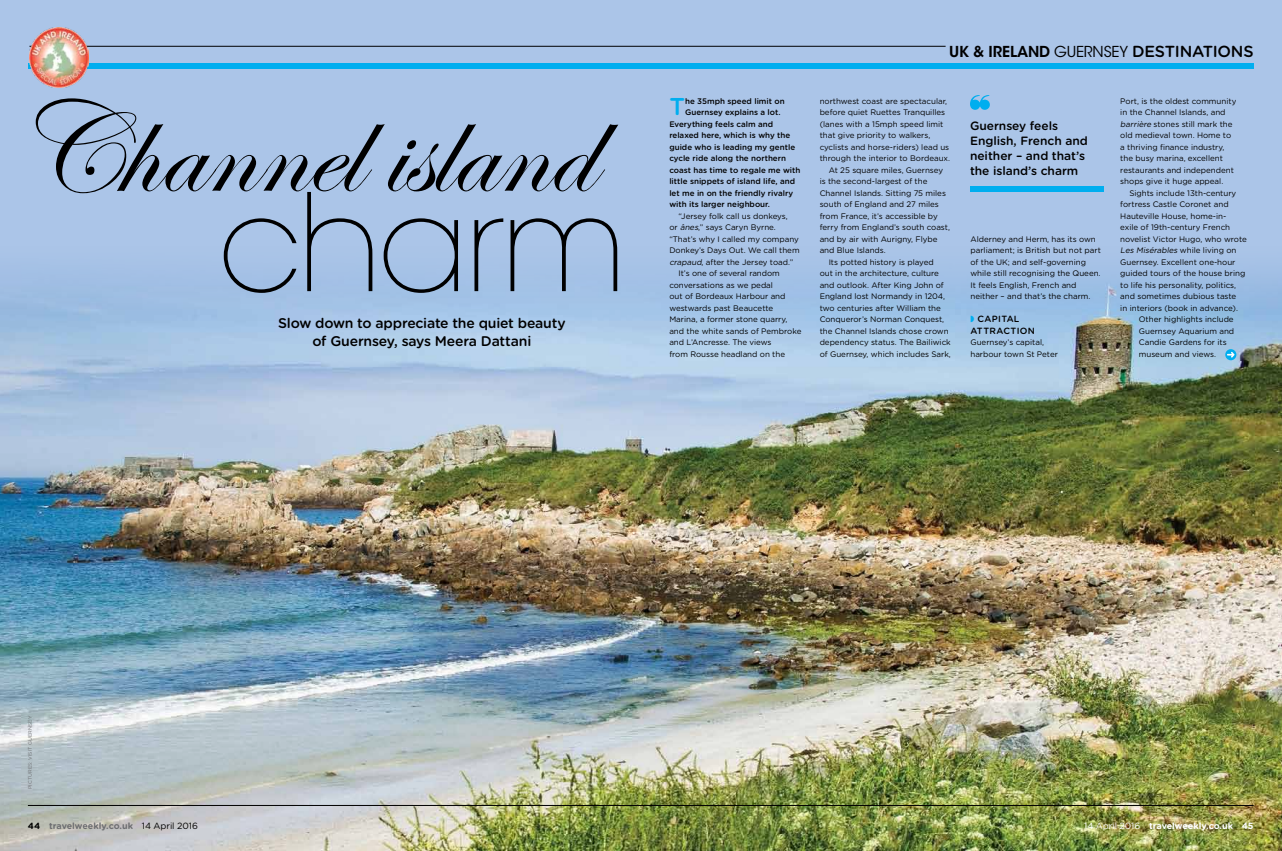
<style>
.page{position:relative;width:1282px;height:851px;background:#fff}
.page>*{position:absolute;margin:0;border:0;box-sizing:border-box;transform-origin:0 0}
.t1{font:200 133.9px "ITC Avant Garde Std";letter-spacing:-.035em;color:#000}
.t2{font:132px "Edwardian Script ITC";color:#000}
.t3{font:500 24.3px "Gotham Rounded";color:#00aeef}
.t4{font:500 16px "Gotham Rounded";letter-spacing:-.02em;color:#000}
.t5{font:500 14px/18px "Gotham Rounded";letter-spacing:-.015em;color:#000;text-align:center}
.t6{font:500 12px/15px "Gotham Rounded";letter-spacing:-.005em;color:#000}
.t7{font:700 9px "Gotham Rounded";letter-spacing:-.005em;color:#6d6e71}
.t8{font:700 9px "Gotham Rounded";letter-spacing:-.01em;color:#fff}
.t9{font:500 9px "Gotham Rounded";letter-spacing:.045em;color:#000}
.t10{font:8px/11.5px "Gotham Rounded";letter-spacing:-.005em;color:#000}
.t11{font:500 8px "Gotham Rounded";color:#000}
.t12{font:italic 8px "Gotham Rounded";color:#000}
.t13{font:5px "Gotham Rounded";letter-spacing:.02em;color:#6d6e71}
.s1{font-style:italic}
.s2{font-family:"ITC Avant Garde Std";font-weight:600;font-size:15px}
.s3{font-family:"ITC Avant Garde Std";font-weight:400;font-size:15px}
.s4{font-style:normal}
.s5{color:#000}
.s6{font-weight:400;color:#000}
.s7{font-weight:400}
</style>
<div class="page">
<div style="left:0;top:0;width:1281px;height:850px;background:#abc5e8"></div>
<img style="left:0;top:274px;width:1281px;height:576px">
<div style="left:28px;top:63px;width:1225px;height:6px;background:#00aeef"></div>
<hr style="left:28px;top:805px;width:1225px;height:1px;background:#000">
<hr style="left:29px;top:46px;width:916px;height:1px;background:#000">
<div style="left:969px;top:187px;width:134px;height:5px;background:#00aeef"></div>
<svg style="left:970px;top:95px;width:19px;height:15px"></svg>
<svg style="left:1225px;top:349px;width:11px;height:11px"></svg>
<svg style="left:1226px;top:352px;width:8px;height:5px"></svg>
<img style="left:29px;top:28px;width:59px;height:59px">
<svg style="left:970px;top:316px;width:4px;height:6px"></svg>
<h2 class="t2" style="left:13px;top:77px;width:582px">Channel island</h2>
<h1 class="t1" style="left:218px;top:164px;width:410px">charm</h1>
<h3 class="t5" style="left:278px;top:313px;width:289px">Slow down to appreciate the quiet beauty of Guernsey, says Meera Dattani</h3>
<h3 class="t3" style="left:669px;top:89px;width:16px">T</h3>
<p class="t11" style="left:685px;top:95px;width:101px">he 35mph speed limit on</p>
<p class="t11" style="left:685px;top:106px;width:97px">Guernsey explains a lot.</p>
<p class="t11" style="left:669px;top:118px;width:105px">Everything feels calm and</p>
<p class="t11" style="left:669px;top:129px;width:122px">relaxed here, which is why the</p>
<p class="t11" style="left:669px;top:141px;width:127px">guide who is leading my gentle</p>
<p class="t11" style="left:669px;top:152px;width:118px">cycle ride along the northern</p>
<p class="t11" style="left:669px;top:164px;width:133px">coast has time to regale me with</p>
<p class="t11" style="left:669px;top:175px;width:127px">little snippets of island life, and</p>
<p class="t11" style="left:669px;top:187px;width:125px">let me in on the friendly rivalry</p>
<p class="t11" style="left:669px;top:198px;width:102px">with its larger neighbour.</p>
<p class="t10" style="left:678px;top:210px;width:111px">“Jersey folk call us donkeys,</p>
<p class="t10" style="left:669px;top:221px;width:108px">or <span class="s1">ânes</span>,” says Caryn Byrne.</p>
<p class="t10" style="left:669px;top:233px;width:131px">“That’s why I called my company</p>
<p class="t10" style="left:669px;top:244px;width:132px">Donkey’s Days Out. We call them</p>
<p class="t10" style="left:669px;top:256px;width:125px"><span class="s1">crapaud</span>, after the Jersey toad.”</p>
<p class="t10" style="left:678px;top:267px;width:103px">It’s one of several random</p>
<p class="t10" style="left:669px;top:279px;width:105px">conversations as we pedal</p>
<p class="t10" style="left:669px;top:290px;width:118px">out of Bordeaux Harbour and</p>
<p class="t10" style="left:669px;top:302px;width:105px">westwards past Beaucette</p>
<p class="t10" style="left:669px;top:313px;width:119px">Marina, a former stone quarry,</p>
<p class="t10" style="left:669px;top:325px;width:134px">and the white sands of Pembroke</p>
<p class="t10" style="left:669px;top:336px;width:104px">and L’Ancresse. The views</p>
<p class="t10" style="left:669px;top:348px;width:117px">from Rousse headland on the</p>
<h3 class="t4" style="left:949px;top:40px;width:306px"><span class="s2">UK &amp; IRELAND</span> <span class="s3">GUERNSEY</span> destinations</h3>
<p class="t10" style="left:819px;top:95px;width:129px">northwest coast are spectacular,</p>
<p class="t10" style="left:819px;top:106px;width:127px">before quiet Ruettes Tranquilles</p>
<p class="t10" style="left:819px;top:118px;width:125px">(lanes with a 15mph speed limit</p>
<p class="t10" style="left:819px;top:129px;width:112px">that give priority to walkers,</p>
<p class="t10" style="left:819px;top:141px;width:131px">cyclists and horse-riders) lead us</p>
<p class="t10" style="left:819px;top:152px;width:132px">through the interior to Bordeaux.</p>
<p class="t10" style="left:828px;top:164px;width:116px">At 25 square miles, Guernsey</p>
<p class="t10" style="left:819px;top:175px;width:109px">is the second-largest of the</p>
<p class="t10" style="left:819px;top:186px;width:128px">Channel Islands. Sitting 75 miles</p>
<p class="t10" style="left:819px;top:198px;width:121px">south of England and 27 miles</p>
<p class="t10" style="left:819px;top:209px;width:119px">from France, it’s accessible by</p>
<p class="t10" style="left:819px;top:221px;width:132px">ferry from England’s south coast,</p>
<p class="t10" style="left:819px;top:232px;width:119px">and by air with Aurigny, Flybe</p>
<p class="t10" style="left:819px;top:244px;width:68px">and Blue Islands.</p>
<p class="t10" style="left:828px;top:255px;width:107px">Its potted history is played</p>
<p class="t10" style="left:819px;top:267px;width:121px">out in the architecture, culture</p>
<p class="t10" style="left:819px;top:278px;width:126px">and outlook. After King John of</p>
<p class="t10" style="left:819px;top:290px;width:127px">England lost Normandy in 1204,</p>
<p class="t10" style="left:819px;top:301px;width:123px">two centuries after William the</p>
<p class="t10" style="left:819px;top:313px;width:126px">Conqueror’s Norman Conquest,</p>
<p class="t10" style="left:819px;top:324px;width:131px">the Channel Islands chose crown</p>
<p class="t10" style="left:819px;top:336px;width:133px">dependency status. The Bailiwick</p>
<p class="t10" style="left:819px;top:347px;width:133px">of Guernsey, which includes Sark,</p>
<h3 class="t6" style="left:969px;top:117px;width:119px">Guernsey feels<br>English, French and neither – and that’s the island’s charm</h3>
<p class="t10" style="left:970px;top:232px;width:132px">Alderney and Herm, has its own parliament; is British but not part of the UK; and self-governing while still recognising the Queen.<br>It feels English, French and neither – and that’s the charm.</p>
<p class="t9" style="left:977px;top:312px;width:43px">CAPITAL</p>
<p class="t9" style="left:970px;top:324px;width:8px">ATT</p>
<p class="t9" style="left:989px;top:324px;width:28px">RACTION</p>
<p class="t10" style="left:970px;top:336px;width:89px">Guernsey’s capital, harbour town St Peter</p>
<p class="t10" style="left:1120px;top:95px;width:117px">Port, is the oldest community in the Channel Islands, and <span class="s1">barrière</span> stones still mark the old medieval town. Home to a thriving finance industry, the busy marina, excellent restaurants and independent shops give it huge appeal.</p>
<p class="t10" style="left:1129px;top:187px;width:108px">Sights include 13th-century</p>
<p class="t10" style="left:1120px;top:198px;width:110px">fortress Castle Coronet and</p>
<p class="t10" style="left:1120px;top:210px;width:107px">Hauteville House, home-in-</p>
<p class="t10" style="left:1120px;top:221px;width:111px">exile of 19th-century French</p>
<p class="t10" style="left:1120px;top:233px;width:128px">novelist Victor Hugo, who wrote</p>
<p class="t12" style="left:1120px;top:245px;width:118px">Les Misérables <span class="s4">w h i l e l i v i n g o n</span></p>
<p class="t10" style="left:1120px;top:256px;width:117px">Guernsey. Excellent one-hour</p>
<p class="t10" style="left:1120px;top:267px;width:127px">guided tours of the house bring</p>
<p class="t10" style="left:1120px;top:279px;width:117px">to life his personality, politics,</p>
<p class="t10" style="left:1120px;top:290px;width:117px">and sometimes dubious taste</p>
<p class="t10" style="left:1120px;top:302px;width:119px">in interiors (book in advance).</p>
<p class="t10" style="left:1138px;top:313px;width:96px">Other highlights include</p>
<p class="t10" style="left:1138px;top:325px;width:97px">Guernsey Aquarium and</p>
<p class="t10" style="left:1138px;top:336px;width:89px">Candie Gardens for its</p>
<p class="t10" style="left:1138px;top:348px;width:79px">museum and views.</p>
<p class="t13" style="left:27px;top:789px;width:75px;rotate:-90deg">PICTUREs: visit guernsey</p>
<p class="t7" style="left:28px;top:818px;width:171px"><span class="s5">44</span> travelweekly.co.uk <span class="s6">14 April 2016</span></p>
<p class="t8" style="left:1084px;top:818px;width:171px"><span class="s7">14 April 2016</span> travelweekly.co.uk 45</p>
</div>
